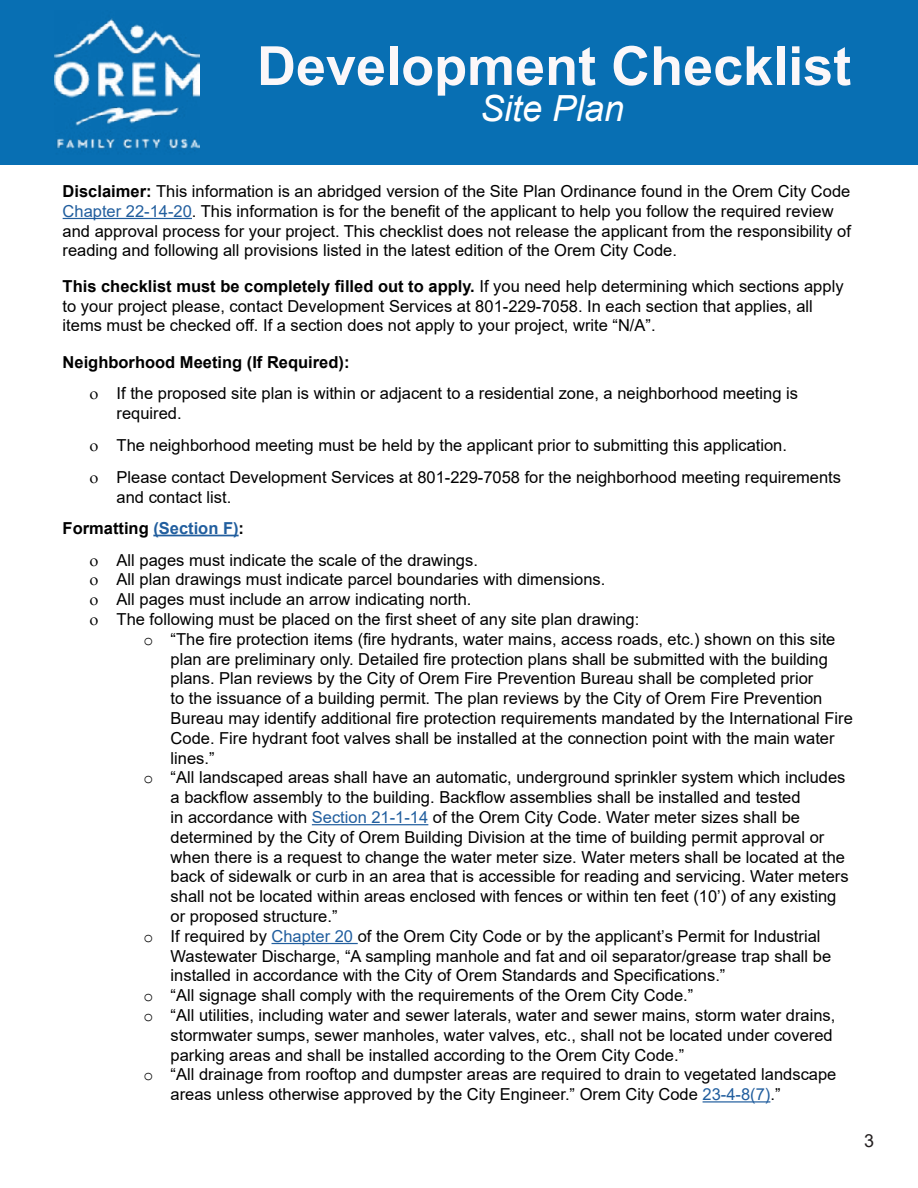
<style>
.page{position:relative;width:918px;height:1188px;background:#fff}
.page>*{position:absolute;margin:0;border:0;box-sizing:border-box;transform-origin:0 0}
.t1{font:700 54px "Arial";color:#fbf7f9}
.t2{font:italic 36px "Arial";color:#fff}
.t3{font:18px "Arial";color:#231f20}
.t4{font:16.5px/19.8px "Arial";color:#000}
.t5{font:700 16.5px "Arial";color:#000}
.s1{font-weight:700}
.s2{color:#215e9e}
.s3{font-weight:700;color:#215e9e}
.s4{font-family:"Courier New"}
</style>
<div class="page">
<div style="left:0;top:0;width:918px;height:164px;background:#086fb3"></div>
<hr style="left:63px;top:218px;width:129px;height:1px;background:#215e9e">
<img style="left:55px;top:18px;width:144px;height:131px">
<hr style="left:153px;top:535px;width:86px;height:1px;background:#215e9e">
<hr style="left:312px;top:824px;width:116px;height:1px;background:#215e9e">
<hr style="left:272px;top:943px;width:86px;height:1px;background:#215e9e">
<hr style="left:703px;top:1101px;width:67px;height:2px;background:#215e9e">
<h1 class="t1" style="left:257px;top:28px;width:596px">Development Checklist</h1>
<h2 class="t2" style="left:480px;top:85px;width:146px">Site Plan</h2>
<p class="t4" style="left:63px;top:181px;width:790px"><span class="s1">Disclaimer:</span> This information is an abridged version of the Site Plan Ordinance found in the Orem City Code <span class="s2">Chapter 22-14-20</span>. This information is for the benefit of the applicant to help you follow the required review and approval process for your project. This checklist does not release the applicant from the responsibility of reading and following all provisions listed in the latest edition of the Orem City Code.</p>
<p class="t4" style="left:63px;top:276px;width:782px"><span class="s1">This checklist must be completely filled out to apply.</span> If you need help determining which sections apply to your project please, contact Development Services at 801-229-7058. In each section that applies, all items must be checked off. If a section does not apply to your project, write “N/A”.</p>
<p class="t5" style="left:63px;top:350px;width:288px">Neighborhood Meeting (If Required):</p>
<p class="t4" style="left:117px;top:384px;width:683px">If the proposed site plan is within or adjacent to a residential zone, a neighborhood meeting is required.</p>
<p class="t4" style="left:117px;top:429px;width:726px;line-height:31.8px">The neighborhood meeting must be held by the applicant prior to submitting this application.<br>Please contact Development Services at 801-229-7058 for the neighborhood meeting requirements</p>
<p class="t4" style="left:117px;top:487px;width:116px">and contact list.</p>
<p class="t4" style="left:117px;top:512px;width:363px;line-height:31.8px;text-indent:-54px"><span class="s1">Formatting</span> <span class="s3">(Section F)</span><span class="s1">:<br></span>All pages must indicate the scale of the drawings.</p>
<p class="t4" style="left:117px;top:570px;width:490px">All plan drawings must indicate parcel boundaries with dimensions.</p>
<p class="t4" style="left:117px;top:589px;width:356px">All pages must include an arrow indicating north.</p>
<p class="t4" style="left:117px;top:609px;width:524px">The following must be placed on the first sheet of any site plan drawing:</p>
<p class="t4" style="left:144px;top:629px;width:693px"><span class="s4">o</span> “The fire protection items (fire hydrants, water mains, access roads, etc.) shown on this site</p>
<p class="t4" style="left:171px;top:649px;width:659px">plan are preliminary only. Detailed fire protection plans shall be submitted with the building</p>
<p class="t4" style="left:171px;top:669px;width:644px">plans. Plan reviews by the City of Orem Fire Prevention Bureau shall be completed prior</p>
<p class="t4" style="left:171px;top:688px;width:653px">to the issuance of a building permit. The plan reviews by the City of Orem Fire Prevention</p>
<p class="t4" style="left:171px;top:708px;width:684px">Bureau may identify additional fire protection requirements mandated by the International Fire</p>
<p class="t4" style="left:171px;top:728px;width:665px">Code. Fire hydrant foot valves shall be installed at the connection point with the main water</p>
<p class="t4" style="left:171px;top:748px;width:46px">lines.”</p>
<p class="t4" style="left:144px;top:768px;width:703px"><span class="s4">o</span> “All landscaped areas shall have an automatic, underground sprinkler system which includes</p>
<p class="t4" style="left:171px;top:787px;width:632px">a backflow assembly to the building. Backflow assemblies shall be installed and tested</p>
<p class="t4" style="left:171px;top:807px;width:631px">in accordance with <span class="s2">Section 21-1-14</span> of the Orem City Code. Water meter sizes shall be</p>
<p class="t4" style="left:171px;top:827px;width:655px">determined by the City of Orem Building Division at the time of building permit approval or</p>
<p class="t4" style="left:171px;top:847px;width:676px">when there is a request to change the water meter size. Water meters shall be located at the</p>
<p class="t4" style="left:171px;top:867px;width:680px">back of sidewalk or curb in an area that is accessible for reading and servicing. Water meters</p>
<p class="t4" style="left:171px;top:886px;width:667px">shall not be located within areas enclosed with fences or within ten feet (10’) of any existing</p>
<p class="t4" style="left:171px;top:906px;width:168px">or proposed structure.”</p>
<p class="t4" style="left:144px;top:926px;width:678px"><span class="s4">o</span> If required by <span class="s2">Chapter 20</span> of the Orem City Code or by the applicant’s Permit for Industrial</p>
<p class="t4" style="left:171px;top:946px;width:662px">Wastewater Discharge, “A sampling manhole and fat and oil separator/grease trap shall be</p>
<p class="t4" style="left:171px;top:966px;width:556px">installed in accordance with the City of Orem Standards and Specifications.”</p>
<p class="t4" style="left:144px;top:985px;width:551px"><span class="s4">o</span> “All signage shall comply with the requirements of the Orem City Code.”</p>
<p class="t4" style="left:144px;top:1005px;width:693px"><span class="s4">o</span> “All utilities, including water and sewer laterals, water and sewer mains, storm water drains,</p>
<p class="t4" style="left:171px;top:1025px;width:664px">stormwater sumps, sewer manholes, water valves, etc., shall not be located under covered</p>
<p class="t4" style="left:171px;top:1045px;width:515px">parking areas and shall be installed according to the Orem City Code.”</p>
<p class="t4" style="left:144px;top:1065px;width:694px"><span class="s4">o</span> “All drainage from rooftop and dumpster areas are required to drain to vegetated landscape</p>
<p class="t4" style="left:171px;top:1084px;width:611px">areas unless otherwise approved by the City Engineer.” Orem City Code <span class="s2">23-4-8(7)</span>.”</p>
<p class="t3" style="left:864px;top:1128px;width:12px">3</p>
</div>
